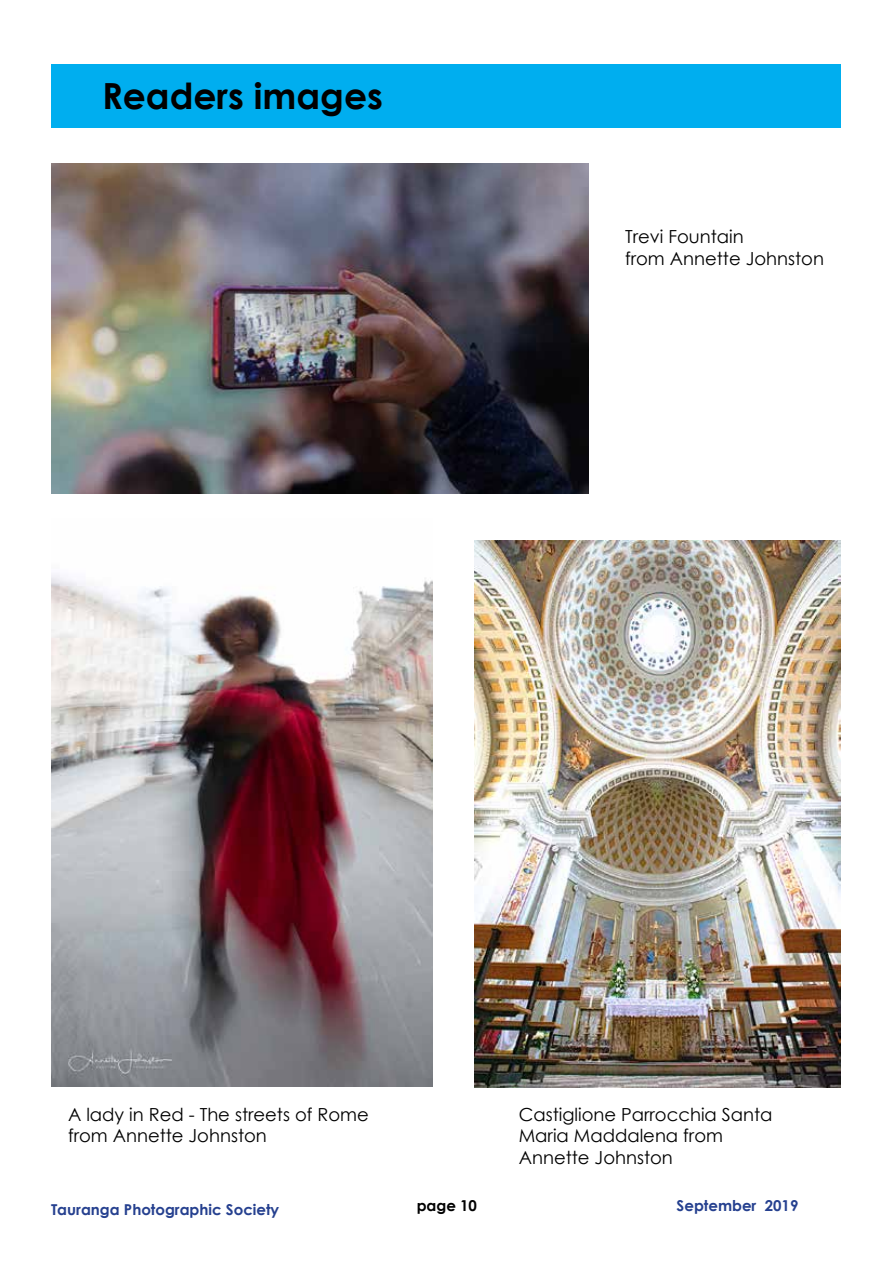
<style>
.page{position:relative;width:893px;height:1263px;background:#fff}
.page>*{position:absolute;margin:0;border:0;box-sizing:border-box;transform-origin:0 0}
.t1{font:700 36px "Century Gothic";color:#000}
.t2{font:18px/21.6px "Century Gothic";color:#000}
.t3{font:700 15px "Century Gothic";color:#25408f}
.t4{font:700 15px "Century Gothic";color:#000}
</style>
<div class="page">
<div style="left:52px;top:65px;width:789px;height:63px;background:#00aeef"></div>
<img style="left:52px;top:163px;width:536px;height:330px">
<img style="left:51px;top:574px;width:382px;height:513px">
<img style="left:475px;top:541px;width:365px;height:546px">
<h1 class="t1" style="left:102px;top:68px;width:282px">Readers images</h1>
<p class="t2" style="left:625px;top:226px;width:200px">Trevi Fountain<br>from Annette Johnston</p>
<p class="t2" style="left:68px;top:1103px;width:302px">A lady in Red - The streets of Rome from Annette Johnston</p>
<p class="t2" style="left:519px;top:1103px;width:255px">Castiglione Parrocchia Santa<br>Maria Maddalena from<br>Annette Johnston</p>
<p class="t3" style="left:51px;top:1198px;width:230px">Tauranga Photographic Society</p>
<p class="t4" style="left:417px;top:1194px;width:62px">page 10</p>
<p class="t3" style="left:677px;top:1194px;width:123px">September 2019</p>
</div>
